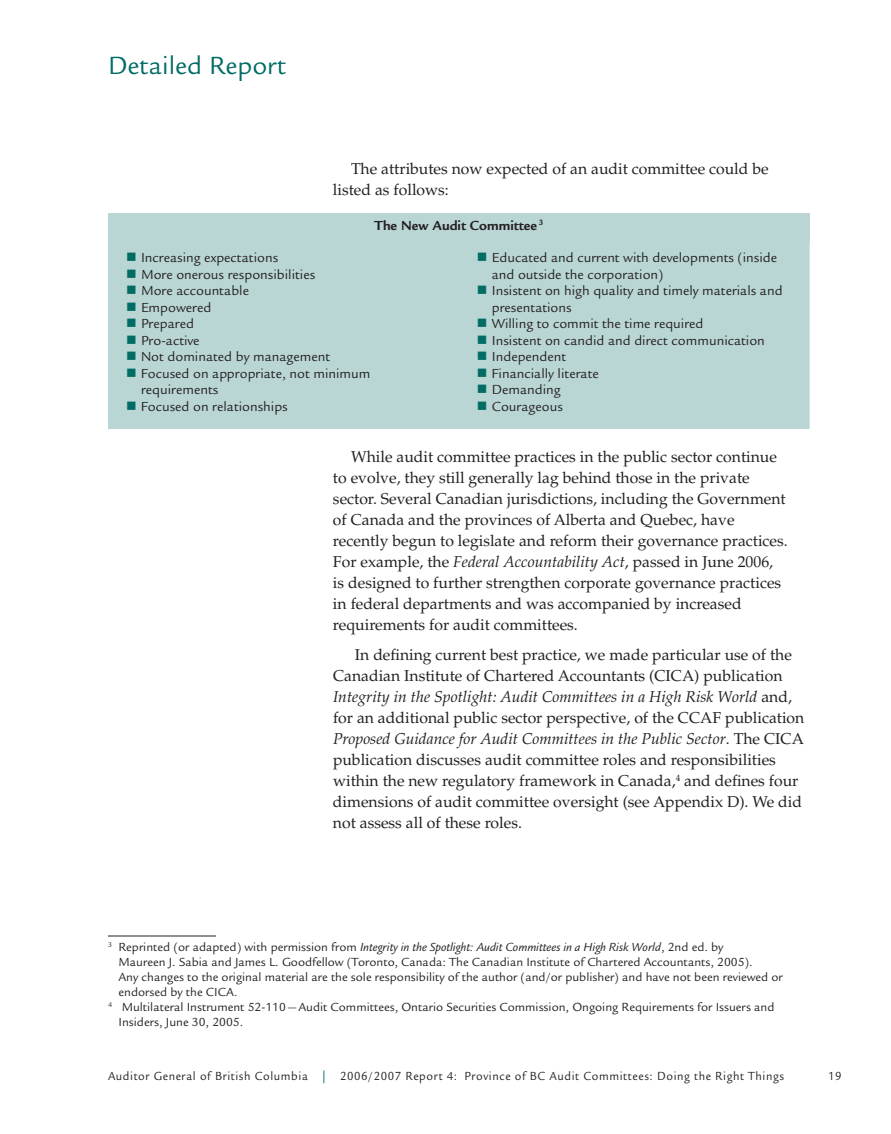
<style>
.page{position:relative;width:891px;height:1134px;background:#fff}
.page>*{position:absolute;margin:0;border:0;box-sizing:border-box;transform-origin:0 0}
.t1{font:27px "Legacy Sans";color:#006c64}
.t2{font:15.75px/21px "Palatino";color:#231f20}
.t3{font:14.25px/16.5px "Legacy Sans";color:#231f20}
.t4{font:700 14.25px "Legacy Sans";color:#231f20}
.t5{font:12.75px "Legacy Sans";color:#231f20}
.t6{font:italic 12.75px "Legacy Sans";color:#231f20}
.t7{font:12.75px "Legacy Sans";letter-spacing:.05em;color:#231f20;scale:.94 1}
.t8{font:12.75px "Legacy Sans";color:#231f20;scale:.94 1}
.s1{font-style:italic}
.s2{font-style:normal}
.s3{color:#006c64}
</style>
<div class="page">
<div style="left:108px;top:213px;width:702px;height:30px;background:#b9d5d4"></div>
<div style="left:108px;top:243px;width:702px;height:186px;background:#b9d5d4"></div>
<hr style="left:108px;top:936px;width:108px;height:1px;background:#231f20">
<svg style="left:127px;top:253px;width:8px;height:8px"></svg>
<svg style="left:127px;top:270px;width:8px;height:8px"></svg>
<svg style="left:127px;top:286px;width:8px;height:8px"></svg>
<svg style="left:127px;top:303px;width:8px;height:8px"></svg>
<svg style="left:127px;top:319px;width:8px;height:8px"></svg>
<svg style="left:127px;top:336px;width:8px;height:8px"></svg>
<svg style="left:127px;top:352px;width:8px;height:8px"></svg>
<svg style="left:127px;top:369px;width:8px;height:8px"></svg>
<svg style="left:127px;top:402px;width:8px;height:8px"></svg>
<svg style="left:478px;top:253px;width:8px;height:8px"></svg>
<svg style="left:478px;top:286px;width:8px;height:8px"></svg>
<svg style="left:478px;top:319px;width:8px;height:8px"></svg>
<svg style="left:478px;top:336px;width:8px;height:8px"></svg>
<svg style="left:478px;top:352px;width:8px;height:8px"></svg>
<svg style="left:478px;top:369px;width:8px;height:8px"></svg>
<svg style="left:478px;top:385px;width:8px;height:8px"></svg>
<svg style="left:478px;top:402px;width:8px;height:8px"></svg>
<h1 class="t1" style="left:108px;top:55px;width:180px">Detailed Report</h1>
<p class="t2" style="left:333px;top:160px;width:437px;text-indent:18px">The attributes now expected of an audit committee could be listed as follows:</p>
<p class="t4" style="left:375px;top:220px;width:170px">The New Audit Committee <sup>3</sup></p>
<p class="t3" style="left:141px;top:251px;width:231px">Increasing expectations<br>More onerous responsibilities<br>More accountable<br>Empowered<br>Prepared<br>Pro-active<br>Not dominated by management<br>Focused on appropriate, not minimum requirements<br>Focused on relationships</p>
<p class="t3" style="left:492px;top:251px;width:292px">Educated and current with developments (inside and outside the corporation)<br>Insistent on high quality and timely materials and presentations<br>Willing to commit the time required<br>Insistent on candid and direct communication<br>Independent<br>Financially literate<br>Demanding<br>Courageous</p>
<p class="t2" style="left:333px;top:448px;width:456px;text-indent:18px">While audit committee practices in the public sector continue to evolve, they still generally lag behind those in the private sector. Several Canadian jurisdictions, including the Government of Canada and the provinces of Alberta and Quebec, have recently begun to legislate and reform their governance practices.<br>For example, the <span class="s1">Federal Accountability Act</span>, passed in June 2006, is designed to further strengthen corporate governance practices in federal departments and was accompanied by increased requirements for audit committees.</p>
<p class="t2" style="left:333px;top:646px;width:473px;text-indent:22px">In defining current best practice, we made particular use of the Canadian Institute of Chartered Accountants (CICA) publication <span class="s1">Integrity in the Spotlight: Audit Committees in a High Risk World</span> and, for an additional public sector perspective, of the CCAF publication <span class="s1">Proposed Guidance for Audit Committees in the Public Sector</span>. The CICA publication discusses audit committee roles and responsibilities within the new regulatory framework in Canada,<sup>4</sup> and defines four dimensions of audit committee oversight (see Appendix D). We did not assess all of these roles.</p>
<p class="t6" style="left:108px;top:942px;width:617px"><sup>3</sup> <span class="s2">Reprinted (or adapted) with permission from</span> Integrity in the Spotlight: Audit Committees in a High Risk World<span class="s2">, 2nd ed. by</span></p>
<p class="t5" style="left:118px;top:957px;width:636px">Maureen J. Sabia and James L. Goodfellow (Toronto, Canada: The Canadian Institute of Chartered Accountants, 2005).</p>
<p class="t5" style="left:118px;top:972px;width:666px">Any changes to the original material are the sole responsibility of the author (and/or publisher) and have not been reviewed or</p>
<p class="t5" style="left:118px;top:987px;width:121px">endorsed by the CICA.</p>
<p class="t5" style="left:108px;top:1002px;width:668px"><sup>4</sup> Multilateral Instrument 52-110 — Audit Committees, Ontario Securities Commission, Ongoing Requirements for Issuers and</p>
<p class="t5" style="left:119px;top:1017px;width:126px">Insiders, June 30, 2005.</p>
<p class="t7" style="left:108px;top:1071px;width:721px">Auditor General of British Columbia <span class="s3">|</span> 2006/2007 Report 4: Province of BC Audit Committees: Doing the Right Things</p>
<p class="t8" style="left:828px;top:1071px;width:16px">19</p>
</div>
